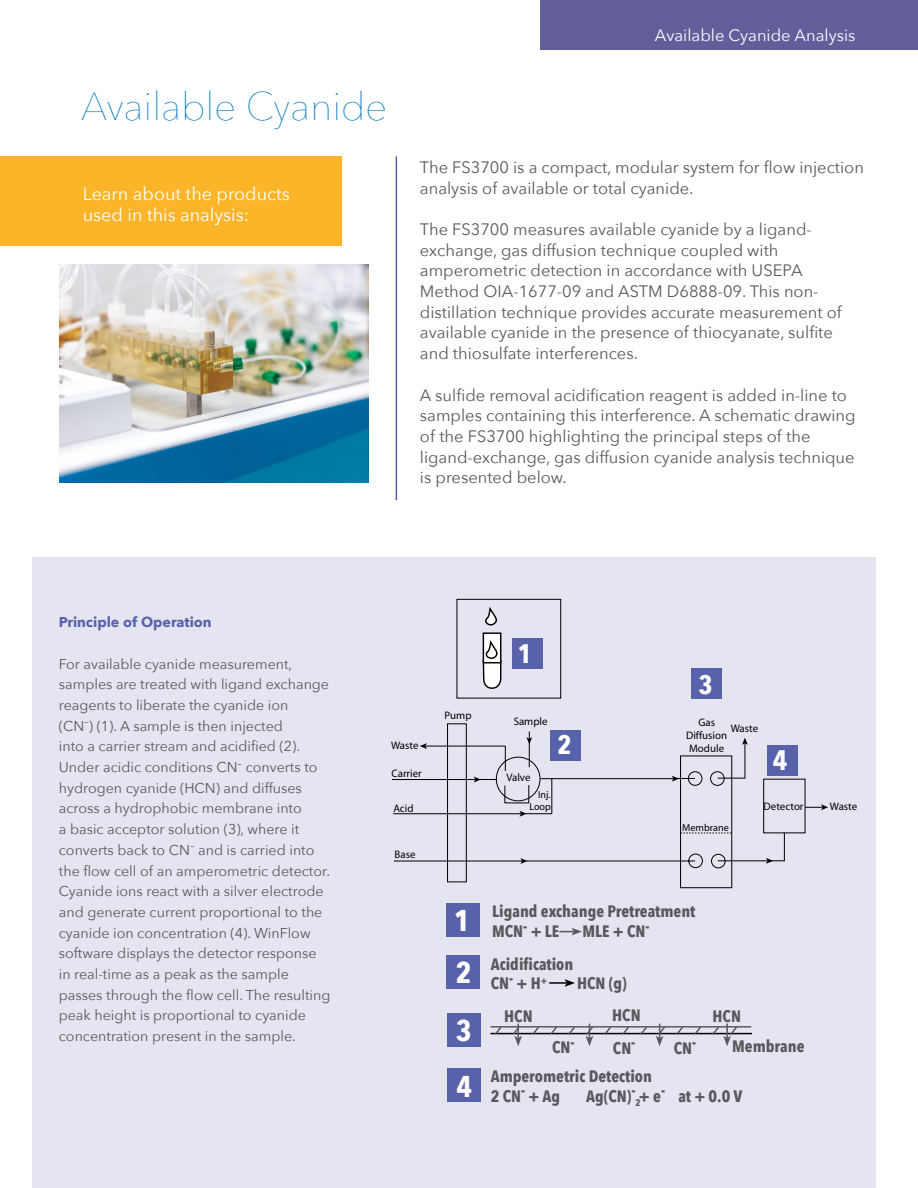
<style>
.page{position:relative;width:918px;height:1188px;background:#fff}
.page>*{position:absolute;margin:0;border:0;box-sizing:border-box;transform-origin:0 0}
.t1{font:200 39px "Avenir Next";color:#0077be}
.t2{font:700 30px "Avenir Next Condensed";color:#fff}
.t3{font:700 28.2px "Avenir Next Condensed";color:#fff}
.t4{font:700 26.85px "Avenir Next Condensed";color:#fff}
.Copy_D_Avenir_LT{font:18px/21px "Avenir Next";color:#fff}
.t5{font:16.5px/20.7px "Avenir Next";color:#58595b}
.t6{font:700 16.5px "Avenir Next Condensed";color:#58595b}
.Copy_D_Avenir_LT-2{font:16.5px "Avenir Next";color:#fff}
.t7{font:14.25px/20.7px "Avenir Next";color:#58595b}
.t8{font:700 14.25px "Avenir Next";color:#5862aa}
.t9{font:10.95px/13px "Myriad";color:#000;text-align:center}
.t10{font:10.2px/12.1px "Myriad";color:#000;text-align:right}
.t11{font:700 9.6px "Avenir Next Condensed";color:#58595b}
</style>
<div class="page">
<div style="left:32px;top:558px;width:844px;height:630px;background:#e5e5f2"></div>
<div style="left:540px;top:0;width:378px;height:49px;background:#615e9b"></div>
<hr style="left:396px;top:156px;width:1px;height:344px;background:#5862aa">
<div style="left:0;top:156px;width:341px;height:90px;background:#fcb528"></div>
<hr style="left:425px;top:746px;width:80px;height:1px;background:#000">
<svg style="left:420px;top:743px;width:7px;height:6px"></svg>
<hr style="left:392px;top:779px;width:84px;height:1px;background:#000">
<hr style="left:393px;top:813px;width:129px;height:1px;background:#000">
<hr style="left:394px;top:861px;width:128px;height:1px;background:#000">
<svg style="left:821px;top:804px;width:7px;height:6px"></svg>
<svg style="left:447px;top:723px;width:359px;height:160px"></svg>
<svg style="left:526px;top:737px;width:6px;height:7px"></svg>
<svg style="left:681px;top:833px;width:50px;height:1px"></svg>
<div style="left:483px;top:632px;width:18px;height:31px;background:#fff;border:1px solid #000"></div>
<svg style="left:474px;top:641px;width:32px;height:172px"></svg>
<svg style="left:485px;top:607px;width:12px;height:19px"></svg>
<div style="left:550px;top:731px;width:31px;height:30px;background:#5862aa"></div>
<div style="left:691px;top:668px;width:30px;height:31px;background:#5862aa"></div>
<div style="left:767px;top:745px;width:31px;height:30px;background:#5862aa"></div>
<div style="left:512px;top:638px;width:30px;height:31px;background:#5862aa"></div>
<div style="left:457px;top:599px;width:104px;height:100px;border:1px solid #000"></div>
<div style="left:447px;top:1013px;width:34px;height:33px;background:#5862aa"></div>
<svg style="left:549px;top:979px;width:26px;height:8px"></svg>
<div style="left:446px;top:955px;width:34px;height:34px;background:#5862aa"></div>
<div style="left:447px;top:1068px;width:34px;height:34px;background:#5862aa"></div>
<hr style="left:491px;top:1026px;width:260px;height:2px;background:#58595b">
<hr style="left:491px;top:1033px;width:261px;height:1px;background:#000">
<svg style="left:493px;top:1026px;width:10px;height:9px"></svg>
<svg style="left:531px;top:1026px;width:10px;height:9px"></svg>
<svg style="left:549px;top:1026px;width:10px;height:9px"></svg>
<svg style="left:567px;top:1026px;width:10px;height:9px"></svg>
<svg style="left:603px;top:1026px;width:10px;height:9px"></svg>
<svg style="left:621px;top:1026px;width:10px;height:9px"></svg>
<svg style="left:639px;top:1026px;width:10px;height:9px"></svg>
<svg style="left:675px;top:1026px;width:10px;height:9px"></svg>
<svg style="left:693px;top:1026px;width:10px;height:9px"></svg>
<svg style="left:511px;top:1024px;width:11px;height:22px"></svg>
<svg style="left:585px;top:1024px;width:10px;height:22px"></svg>
<svg style="left:656px;top:1024px;width:11px;height:22px"></svg>
<svg style="left:711px;top:1024px;width:28px;height:22px"></svg>
<div style="left:446px;top:903px;width:33px;height:34px;background:#5862aa"></div>
<svg style="left:559px;top:928px;width:23px;height:7px"></svg>
<img style="left:59px;top:265px;width:309px;height:218px">
<p class="t1" style="left:81px;top:74px;width:308px">Available Cyanide</p>
<p class="Copy_D_Avenir_LT" style="left:83px;top:182px;width:209px">Learn about the products used in this analysis:</p>
<p class="Copy_D_Avenir_LT-2" style="left:655px;top:21px;width:202px">Available Cyanide Analysis</p>
<p class="t5" style="left:420px;top:156px;width:446px">The FS3700 is a compact, modular system for flow injection analysis of available or total cyanide.</p>
<p class="t5" style="left:420px;top:218px;width:423px">The FS3700 measures available cyanide by a ligand&shy;exchange, gas diffusion technique coupled with amperometric detection in accordance with USEPA Method OIA-1677-09 and ASTM D6888-09. This non&shy;distillation technique provides accurate measurement of available cyanide in the presence of thiocyanate, sulfite and thiosulfate interferences.</p>
<p class="t5" style="left:420px;top:384px;width:437px">A sulfide removal acidification reagent is added in-line to samples containing this interference. A schematic drawing of the FS3700 highlighting the principal steps of the ligand-exchange, gas diffusion cyanide analysis technique is presented below.</p>
<p class="t8" style="left:59px;top:610px;width:154px">Principle of Operation</p>
<p class="t7" style="left:59px;top:653px;width:273px">For available cyanide measurement, samples are treated with ligand exchange reagents to liberate the cyanide ion<br>(CN-) (1). A sample is then injected<br>into a carrier stream and acidified (2).<br>Under acidic conditions CN- converts to hydrogen cyanide (HCN) and diffuses across a hydrophobic membrane into<br>a basic acceptor solution (3), where it converts back to CN- and is carried into the flow cell of an amperometric detector.<br>Cyanide ions react with a silver electrode and generate current proportional to the cyanide ion concentration (4). WinFlow software displays the detector response in real-time as a peak as the sample passes through the flow cell. The resulting peak height is proportional to cyanide concentration present in the sample.</p>
<p class="t9" style="left:391px;top:739px;width:29px">Waste</p>
<p class="t9" style="left:392px;top:767px;width:32px">Carrier</p>
<p class="t9" style="left:393px;top:802px;width:22px">Acid</p>
<p class="t9" style="left:395px;top:848px;width:22px">Base</p>
<p class="t9" style="left:445px;top:709px;width:28px">Pump</p>
<p class="t4" style="left:518px;top:637px;width:16px">1</p>
<p class="t9" style="left:514px;top:715px;width:35px">Sample</p>
<p class="t9" style="left:506px;top:771px;width:26px">Valve</p>
<p class="t4" style="left:557px;top:729px;width:16px">2</p>
<p class="t10" style="left:529px;top:789px;width:23px">Inj.<br>Loop</p>
<p class="t4" style="left:698px;top:668px;width:16px">3</p>
<p class="t9" style="left:686px;top:716px;width:43px">Gas<br>Diffusion<br>Module</p>
<p class="t9" style="left:731px;top:722px;width:29px">Waste</p>
<p class="t3" style="left:773px;top:743px;width:16px">4</p>
<p class="t10" style="left:682px;top:822px;width:48px">Membrane</p>
<p class="t9" style="left:764px;top:800px;width:41px">Detector</p>
<p class="t9" style="left:830px;top:801px;width:29px">Waste</p>
<p class="t2" style="left:454px;top:902px;width:17px">1</p>
<p class="t6" style="left:492px;top:901px;width:205px">Ligand exchange Pretreatment</p>
<p class="t6" style="left:492px;top:921px;width:69px">MCN- + LE</p>
<p class="t6" style="left:582px;top:921px;width:69px">MLE + CN-</p>
<p class="t2" style="left:456px;top:954px;width:17px">2</p>
<p class="t2" style="left:456px;top:1012px;width:17px">3</p>
<p class="t2" style="left:457px;top:1068px;width:17px">4</p>
<p class="t6" style="left:491px;top:954px;width:84px">Acidification</p>
<p class="t6" style="left:491px;top:973px;width:58px">CN- + H<sup>+</sup></p>
<p class="t6" style="left:577px;top:973px;width:51px">HCN (g)</p>
<p class="t6" style="left:504px;top:1006px;width:30px">HCN</p>
<p class="t6" style="left:612px;top:1005px;width:30px">HCN</p>
<p class="t6" style="left:713px;top:1006px;width:30px">HCN</p>
<p class="t6" style="left:552px;top:1037px;width:24px">CN-</p>
<p class="t6" style="left:613px;top:1038px;width:24px">CN-</p>
<p class="t6" style="left:674px;top:1038px;width:24px">CN-</p>
<p class="t6" style="left:732px;top:1036px;width:74px">Membrane</p>
<p class="t6" style="left:491px;top:1066px;width:163px">Amperometric Detection</p>
<p class="t6" style="left:491px;top:1086px;width:71px">2 CN- + Ag</p>
<p class="t6" style="left:586px;top:1086px;width:158px">Ag(CN)- + e- at + 0.0 V</p>
<p class="t11" style="left:636px;top:1097px;width:7px">2</p>
</div>
